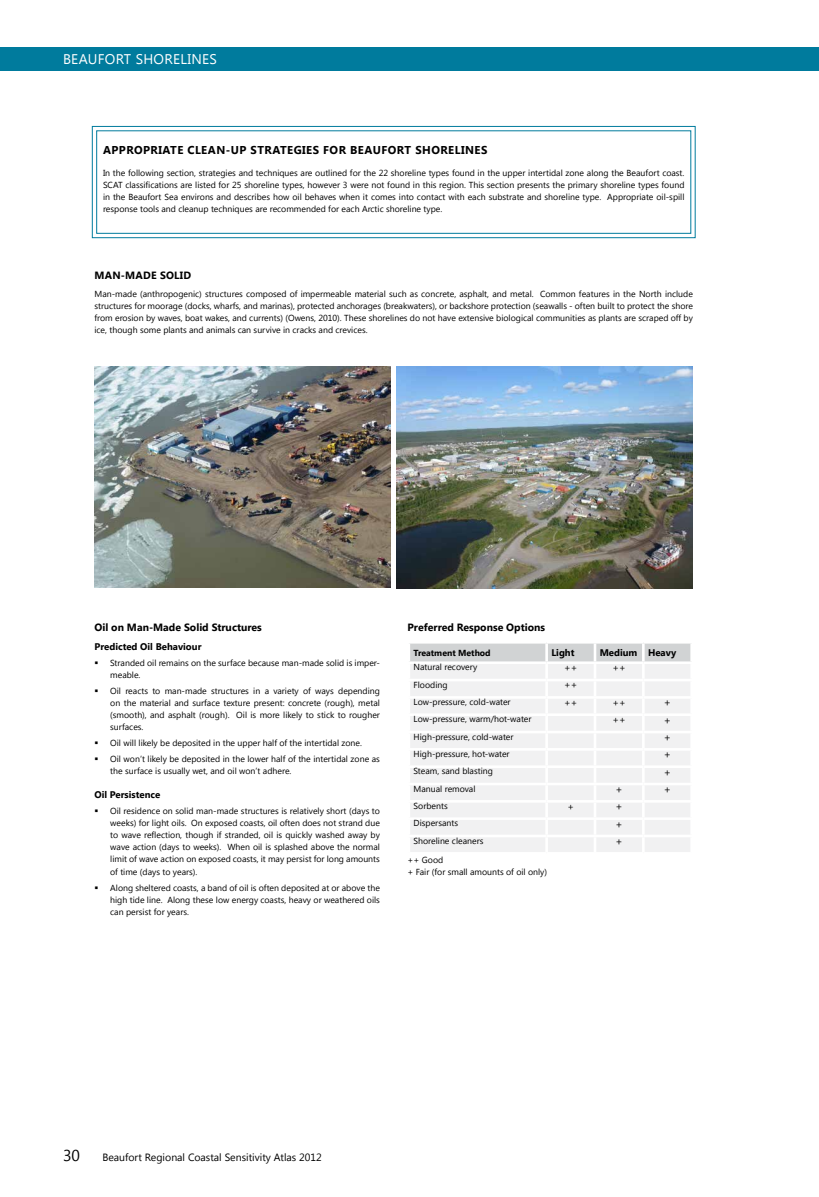
<style>
.page{position:relative;width:819px;height:1197px;background:#fff}
.page>*{position:absolute;margin:0;border:0;box-sizing:border-box;transform-origin:0 0}
.t1{font:15.75px "Segoe UI";color:#000}
.t2{font:14px "Segoe UI";letter-spacing:.02em;color:#fff}
.t3{font:700 11.38px "Segoe UI";letter-spacing:.04em;color:#000}
.t4{font:700 10.5px "Segoe UI";color:#000}
.t5{font:10.5px "Segoe UI";color:#000}
.t6{font:700 9.62px "Segoe UI";color:#000}
.t7{font:9.62px "Segoe UI";color:#000}
.t8{font:8.75px/12.1px "Segoe UI";color:#000;text-align:justify}
.t9{font:700 8.75px "Segoe UI";color:#000}
</style>
<div class="page">
<div style="left:0;top:47px;width:819px;height:24px;background:#007b9d"></div>
<svg style="left:409px;top:643px;width:282px;height:209px"></svg>
<hr style="left:643px;top:835px;width:50px;height:2px;background:#fff">
<hr style="left:642px;top:837px;width:3px;height:15px;background:#fff">
<hr style="left:690px;top:837px;width:3px;height:15px;background:#fff">
<svg style="left:91px;top:126px;width:605px;height:113px"></svg>
<div style="left:96px;top:130px;width:595px;height:104px;border:1px solid #007b9d"></div>
<img style="left:397px;top:366px;width:296px;height:223px">
<img style="left:94px;top:366px;width:296px;height:222px">
<h2 class="t2" style="left:63px;top:49px;width:155px">BEAUFORT SHORELINES</h2>
<h3 class="t3" style="left:103px;top:141px;width:386px">Appropriate Clean-up Strategies for Beaufort Shorelines</h3>
<p class="t8" style="left:103px;top:166px;width:583px">In the following section, strategies and techniques are outlined for the 22 shoreline types found in the upper intertidal zone along the Beaufort coast.<br>SCAT classifications are listed for 25 shoreline types, however 3 were not found in this region. This section presents the primary shoreline types found in the Beaufort Sea environs and describes how oil behaves when it comes into contact with each substrate and shoreline type. Appropriate oil-spill response tools and cleanup techniques are recommended for each Arctic shoreline type.</p>
<p class="t4" style="left:94px;top:268px;width:98px">Man-Made Solid</p>
<p class="t8" style="left:94px;top:288px;width:600px">Man-made (anthropogenic) structures composed of impermeable material such as concrete, asphalt, and metal. Common features in the North include structures for moorage (docks, wharfs, and marinas), protected anchorages (breakwaters), or backshore protection (seawalls - often built to protect the shore from erosion by waves, boat wakes, and currents) (Owens, 2010). These shorelines do not have extensive biological communities as plants are scraped off by ice, though some plants and animals can survive in cracks and crevices.</p>
<p class="t4" style="left:94px;top:619px;width:169px">Oil on Man-Made Solid Structures</p>
<p class="t6" style="left:94px;top:639px;width:109px">Predicted Oil Behaviour</p>
<p class="t8" style="left:110px;top:656px;width:271px;text-indent:-16px">▪ Stranded oil remains on the surface because man-made solid is imper&shy;meable.</p>
<p class="t8" style="left:110px;top:684px;width:271px;text-indent:-16px">▪ Oil reacts to man-made structures in a variety of ways depending on the material and surface texture present: concrete (rough), metal (smooth), and asphalt (rough). Oil is more likely to stick to rougher surfaces.</p>
<p class="t8" style="left:94px;top:736px;width:269px">▪ Oil will likely be deposited in the upper half of the intertidal zone.</p>
<p class="t8" style="left:110px;top:752px;width:271px;text-indent:-16px">▪ Oil won’t likely be deposited in the lower half of the intertidal zone as the surface is usually wet, and oil won’t adhere.</p>
<p class="t6" style="left:94px;top:788px;width:67px">Oil Persistence</p>
<p class="t8" style="left:110px;top:805px;width:271px;text-indent:-16px">▪ Oil residence on solid man-made structures is relatively short (days to weeks) for light oils. On exposed coasts, oil often does not strand due to wave reflection, though if stranded, oil is quickly washed away by wave action (days to weeks). When oil is splashed above the normal limit of wave action on exposed coasts, it may persist for long amounts of time (days to years).</p>
<p class="t8" style="left:110px;top:881px;width:271px;text-indent:-16px">▪ Along sheltered coasts, a band of oil is often deposited at or above the high tide line. Along these low energy coasts, heavy or weathered oils can persist for years.</p>
<p class="t4" style="left:408px;top:619px;width:139px">Preferred Response Options</p>
<p class="t9" style="left:414px;top:646px;width:79px">Treatment M ethod</p>
<p class="t6" style="left:551px;top:646px;width:25px">Light</p>
<p class="t6" style="left:600px;top:646px;width:78px">Medium Heavy</p>
<p class="t8" style="left:414px;top:661px;width:65px">Natural recovery</p>
<p class="t7" style="left:564px;top:661px;width:15px">++</p>
<p class="t7" style="left:613px;top:661px;width:15px">++</p>
<p class="t8" style="left:414px;top:678px;width:36px">Flooding</p>
<p class="t7" style="left:564px;top:678px;width:15px">++</p>
<p class="t8" style="left:414px;top:696px;width:99px">Low-pressure, cold-water</p>
<p class="t7" style="left:564px;top:696px;width:15px">++</p>
<p class="t7" style="left:613px;top:696px;width:15px">++</p>
<p class="t5" style="left:664px;top:695px;width:9px">+</p>
<p class="t8" style="left:414px;top:713px;width:119px">Low-pressure, warm/hot-water</p>
<p class="t7" style="left:613px;top:713px;width:15px">++</p>
<p class="t5" style="left:664px;top:713px;width:9px">+</p>
<p class="t8" style="left:414px;top:730px;width:101px">High-pressure, cold-water</p>
<p class="t5" style="left:664px;top:730px;width:9px">+</p>
<p class="t8" style="left:414px;top:748px;width:98px">High-pressure, hot-water</p>
<p class="t5" style="left:664px;top:747px;width:9px">+</p>
<p class="t8" style="left:414px;top:765px;width:81px">Steam, sand blasting</p>
<p class="t5" style="left:664px;top:765px;width:9px">+</p>
<p class="t8" style="left:414px;top:782px;width:63px">Manual removal</p>
<p class="t5" style="left:616px;top:782px;width:9px">+</p>
<p class="t5" style="left:664px;top:782px;width:9px">+</p>
<p class="t8" style="left:414px;top:800px;width:36px">Sorbents</p>
<p class="t7" style="left:568px;top:800px;width:8px">+</p>
<p class="t5" style="left:616px;top:799px;width:9px">+</p>
<p class="t8" style="left:414px;top:817px;width:46px">Dispersants</p>
<p class="t5" style="left:616px;top:817px;width:9px">+</p>
<p class="t8" style="left:414px;top:834px;width:71px">Shoreline cleaners</p>
<p class="t5" style="left:616px;top:834px;width:9px">+</p>
<p class="t8" style="left:408px;top:854px;width:141px">++ Good<br>+ Fair (for small amounts of oil only)</p>
<h1 class="t1" style="left:63px;top:1145px;width:18px">30</h1>
<p class="t5" style="left:102px;top:1150px;width:221px">Beaufort Regional Coastal Sensitivity Atlas 2012</p>
</div>
